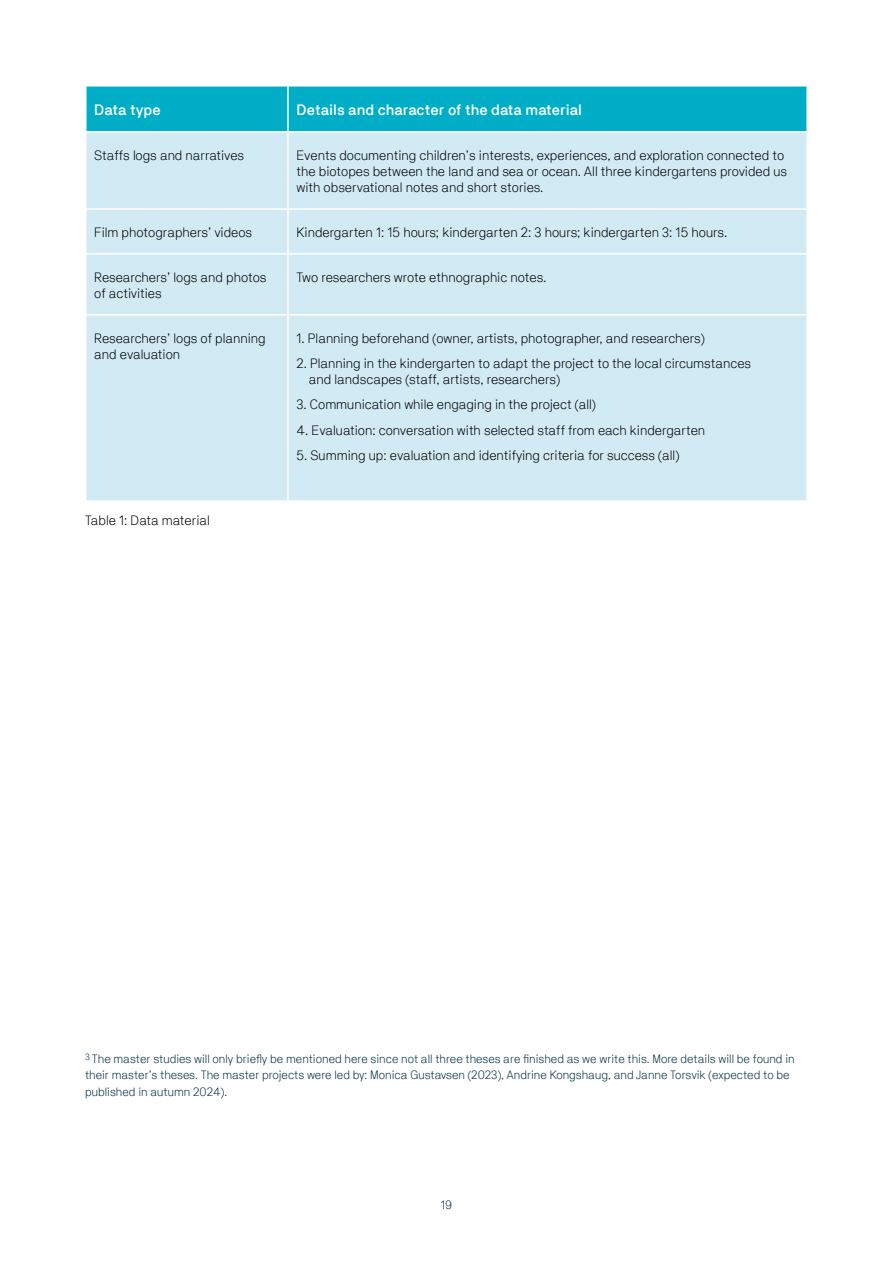
<style>
.page{position:relative;width:893px;height:1263px;background:#fff}
.page>*{position:absolute;margin:0;border:0;box-sizing:border-box;transform-origin:0 0}
.t1{font:500 15px "NB Akademie Std";color:#fff}
.t2{font:300 13.5px/16.2px "NB Akademie Std";color:#000}
.t3{font:300 12px/16.5px "NB Akademie Std";color:#002f43}
</style>
<div class="page">
<div style="left:87px;top:87px;width:719px;height:44px;background:#00adc6"></div>
<div style="left:87px;top:133px;width:719px;height:367px;background:#d1eaf3"></div>
<hr style="left:287px;top:87px;width:2px;height:44px;background:#fff">
<hr style="left:287px;top:133px;width:2px;height:75px;background:#fff">
<hr style="left:85px;top:208px;width:203px;height:2px;background:#fff">
<hr style="left:288px;top:208px;width:520px;height:2px;background:#fff">
<hr style="left:287px;top:210px;width:2px;height:43px;background:#fff">
<hr style="left:85px;top:253px;width:203px;height:2px;background:#fff">
<hr style="left:288px;top:253px;width:520px;height:2px;background:#fff">
<hr style="left:287px;top:255px;width:2px;height:59px;background:#fff">
<hr style="left:85px;top:314px;width:203px;height:2px;background:#fff">
<hr style="left:288px;top:314px;width:520px;height:2px;background:#fff">
<hr style="left:287px;top:316px;width:2px;height:184px;background:#fff">
<p class="t1" style="left:94px;top:101px;width:68px">Data type</p>
<p class="t1" style="left:296px;top:101px;width:287px">Details and character of the data material</p>
<p class="t2" style="left:94px;top:147px;width:151px">Staffs logs and narratives</p>
<p class="t2" style="left:296px;top:147px;width:492px">Events documenting children’s interests, experiences, and exploration connected to the biotopes between the land and sea or ocean. All three kindergartens provided us with observational notes and short stories.</p>
<p class="t2" style="left:94px;top:224px;width:159px">Film photographers’ videos</p>
<p class="t2" style="left:296px;top:224px;width:432px">Kindergarten 1: 15 hours; kindergarten 2: 3 hours; kindergarten 3: 15 hours.</p>
<p class="t2" style="left:94px;top:269px;width:174px">Researchers’ logs and photos of activities</p>
<p class="t2" style="left:296px;top:269px;width:251px">Two researchers wrote ethnographic notes.</p>
<p class="t2" style="left:94px;top:330px;width:173px">Researchers’ logs of planning and evaluation</p>
<p class="t2" style="left:296px;top:330px;width:410px">1. Planning beforehand (owner, artists, photographer, and researchers)</p>
<p class="t2" style="left:309px;top:355px;width:444px;text-indent:-12px">2. Planning in the kindergarten to adapt the project to the local circumstances and landscapes (staff, artists, researchers)</p>
<p class="t2" style="left:296px;top:396px;width:301px">3. Communication while engaging in the project (all)</p>
<p class="t2" style="left:296px;top:421px;width:410px">4. Evaluation: conversation with selected staff from each kindergarten</p>
<p class="t2" style="left:296px;top:447px;width:384px">5. Summing up: evaluation and identifying criteria for success (all)</p>
<p class="t2" style="left:85px;top:512px;width:126px">Table 1: Data material</p>
<p class="t3" style="left:85px;top:1050px;width:711px"><sup>3</sup> The master studies will only briefly be mentioned here since not all three theses are finished as we write this. More details will be found in their master’s theses. The master projects were led by: Monica Gustavsen (2023), Andrine Kongshaug, and Janne Torsvik (expected to be published in autumn 2024).</p>
<p class="t3" style="left:441px;top:1196px;width:13px">19</p>
</div>
